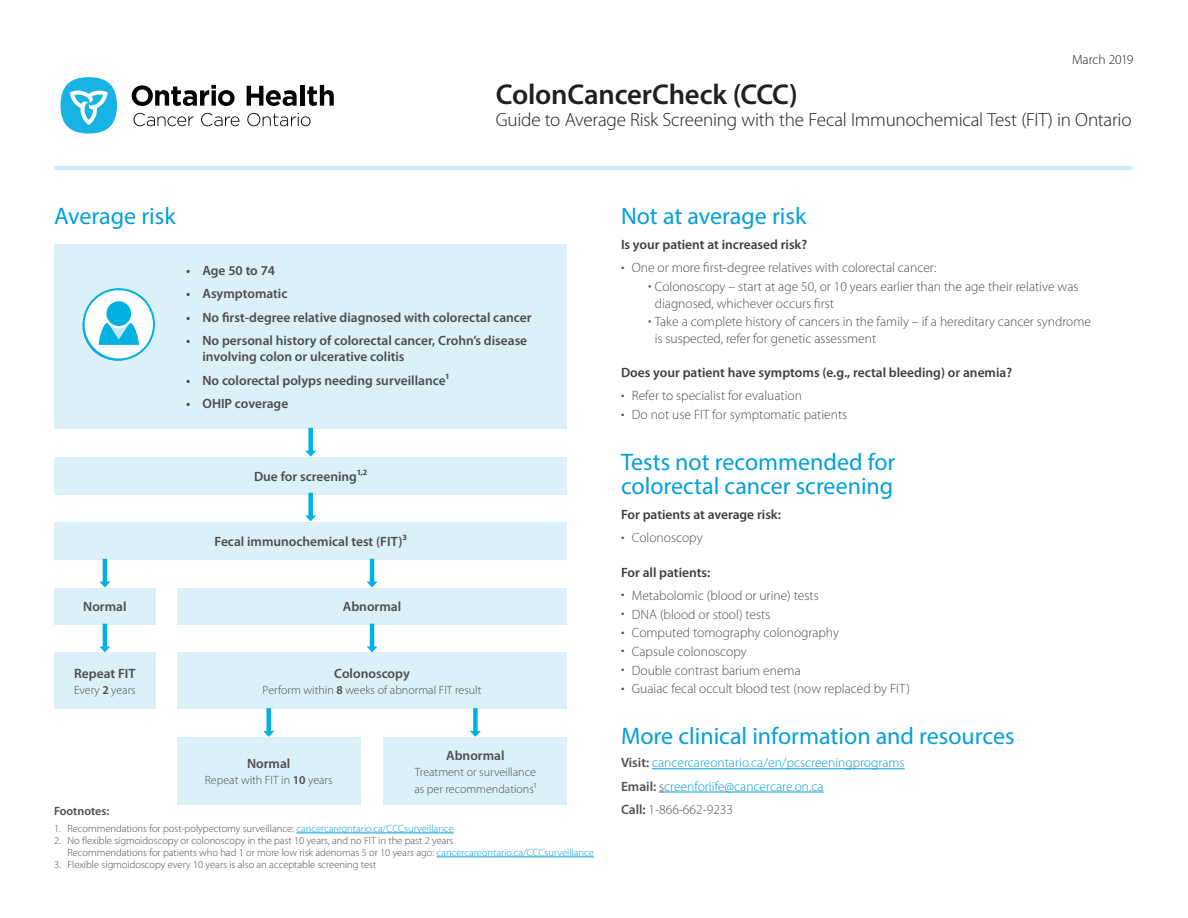
<style>
.page{position:relative;width:1188px;height:918px;background:#fff}
.page>*{position:absolute;margin:0;border:0;box-sizing:border-box;transform-origin:0 0}
.t1{font:600 28.8px "Myriad Pro";letter-spacing:-.01em;color:#231f20}
.H2{font:24px/24px "Myriad Pro";color:#049fdc}
.t2{font:300 19.2px "Myriad Pro";letter-spacing:-.015em;color:#231f20}
.t3{font:300 13.5px/16.5px "Myriad Pro";color:#4b4c4d}
.Flowchart_P{font:600 13.5px/16.5px "Myriad Pro";color:#4b4c4d}
.H3_body{font:600 13.5px "Myriad Pro";color:#3e3e3f}
.t4{font:300 13.5px "Myriad Pro";color:#079dda}
.t5{font:300 13.5px "Myriad Pro";color:#525252}
.t6{font:300 13.5px "Myriad Pro";letter-spacing:-.01em;color:#231f20}
.Flowchart_P-2{font:300 12px/16.5px "Myriad Pro";color:#4b4c4d}
.Footnote_heading{font:600 12px "Myriad Pro";color:#4b4c4d}
.t7{font:300 10.5px/12px "Myriad Pro";color:#4b4c4d}
.s1{font-weight:400;font-size:12px}
.s2{font-weight:600;color:#525252}
.s3{color:#525252}
.s4{font-weight:600}
.s5{color:#079dda}
</style>
<div class="page">
<hr style="left:652px;top:768px;width:253px;height:1px;background:#079dda">
<hr style="left:664px;top:792px;width:160px;height:1px;background:#079dda">
<div style="left:61px;top:77px;width:56px;height:57px;background:#18b2e4;border-radius:50%"></div>
<svg style="left:70px;top:90px;width:38px;height:35px"></svg>
<svg style="left:132px;top:85px;width:103px;height:21px"></svg>
<svg style="left:247px;top:86px;width:50px;height:20px"></svg>
<hr style="left:300px;top:85px;width:4px;height:21px;background:#040503">
<svg style="left:307px;top:85px;width:27px;height:21px"></svg>
<svg style="left:134px;top:113px;width:60px;height:13px"></svg>
<svg style="left:201px;top:113px;width:38px;height:13px"></svg>
<svg style="left:247px;top:113px;width:64px;height:13px"></svg>
<div style="left:54px;top:244px;width:513px;height:185px;background:#dcf0f9"></div>
<div style="left:54px;top:522px;width:513px;height:38px;background:#dcf0f9"></div>
<div style="left:54px;top:457px;width:513px;height:38px;background:#dcf0f9"></div>
<div style="left:54px;top:653px;width:101px;height:56px;background:#dcf0f9"></div>
<div style="left:54px;top:588px;width:101px;height:37px;background:#dcf0f9"></div>
<div style="left:177px;top:588px;width:390px;height:37px;background:#dcf0f9"></div>
<div style="left:177px;top:653px;width:390px;height:56px;background:#dcf0f9"></div>
<div style="left:384px;top:737px;width:183px;height:68px;background:#dcf0f9"></div>
<div style="left:177px;top:737px;width:183px;height:68px;background:#dcf0f9"></div>
<svg style="left:83px;top:288px;width:72px;height:73px"></svg>
<svg style="left:104px;top:299px;width:30px;height:29px"></svg>
<div style="left:308px;top:428px;width:5px;height:23px;background:#00b2e3"></div>
<svg style="left:305px;top:451px;width:11px;height:6px"></svg>
<div style="left:308px;top:493px;width:5px;height:23px;background:#00b2e3"></div>
<svg style="left:305px;top:515px;width:11px;height:6px"></svg>
<hr style="left:267px;top:708px;width:4px;height:23px;background:#00b2e3">
<svg style="left:263px;top:731px;width:11px;height:6px"></svg>
<div style="left:473px;top:708px;width:5px;height:23px;background:#00b2e3"></div>
<svg style="left:470px;top:731px;width:11px;height:6px"></svg>
<hr style="left:370px;top:559px;width:4px;height:23px;background:#00b2e3">
<svg style="left:367px;top:582px;width:10px;height:6px"></svg>
<hr style="left:370px;top:624px;width:4px;height:23px;background:#00b2e3">
<svg style="left:367px;top:646px;width:11px;height:6px"></svg>
<hr style="left:103px;top:559px;width:4px;height:23px;background:#00b2e3">
<svg style="left:100px;top:582px;width:10px;height:6px"></svg>
<hr style="left:103px;top:624px;width:4px;height:23px;background:#00b2e3">
<svg style="left:99px;top:646px;width:11px;height:6px"></svg>
<hr style="left:296px;top:833px;width:158px;height:1px;background:#079dda">
<hr style="left:437px;top:857px;width:157px;height:1px;background:#079dda">
<hr style="left:54px;top:166px;width:1078px;height:4px;background:#d1ecf8">
<h1 class="t6" style="left:1072px;top:52px;width:63px">March 2019</h1>
<h1 class="t1" style="left:496px;top:76px;width:303px">ColonCancerCheck (CCC)</h1>
<h1 class="t2" style="left:496px;top:109px;width:637px">Guide to Average Risk Screening with the Fecal Immunochemical Test (FIT) in Ontario</h1>
<h3 class="H2" style="left:54px;top:204px;width:123px">Average risk</h3>
<h3 class="H2" style="left:621px;top:204px;width:187px">Not at average risk</h3>
<p class="H3_body" style="left:621px;top:236px;width:188px">Is your patient at increased risk?</p>
<p class="t3" style="left:621px;top:260px;width:317px"><span class="s1">•</span> One or more first-degree relatives with colorectal cancer:</p>
<p class="t3" style="left:655px;top:279px;width:425px;text-indent:-7px">• Colonoscopy – start at age 50, or 10 years earlier than the age their relative was diagnosed, whichever occurs first</p>
<p class="t3" style="left:655px;top:314px;width:438px;text-indent:-7px">• Take a complete history of cancers in the family – if a hereditary cancer syndrome is suspected, refer for genetic assessment</p>
<p class="H3_body" style="left:621px;top:364px;width:393px">Does your patient have symptoms (e.g., rectal bleeding) or anemia?</p>
<p class="t3" style="left:621px;top:388px;width:182px"><span class="s1">•</span> Refer to specialist for evaluation</p>
<p class="t3" style="left:621px;top:407px;width:228px"><span class="s1">•</span> Do not use FIT for symptomatic patients</p>
<h3 class="H2" style="left:621px;top:450px;width:276px">Tests not recommended for colorectal cancer screening</h3>
<p class="H3_body" style="left:621px;top:506px;width:162px">For patients at average risk:</p>
<p class="t3" style="left:621px;top:530px;width:83px"><span class="s1">•</span> Colonoscopy</p>
<p class="H3_body" style="left:621px;top:563px;width:91px">For all patients:</p>
<p class="t3" style="left:621px;top:587px;width:199px"><span class="s1">•</span> Metabolomic (blood or urine) tests</p>
<p class="t3" style="left:621px;top:606px;width:151px"><span class="s1">•</span> DNA (blood or stool) tests</p>
<p class="t3" style="left:621px;top:625px;width:220px"><span class="s1">•</span> Computed tomography colonography</p>
<p class="t3" style="left:621px;top:643px;width:127px"><span class="s1">•</span> Capsule colonoscopy</p>
<p class="t3" style="left:621px;top:662px;width:181px"><span class="s1">•</span> Double contrast barium enema</p>
<p class="t3" style="left:621px;top:681px;width:291px"><span class="s1">•</span> Guaiac fecal occult blood test (now replaced by FIT)</p>
<h3 class="H2" style="left:621px;top:724px;width:395px">More clinical information and resources</h3>
<p class="t4" style="left:621px;top:755px;width:285px"><span class="s2">Visit:</span> cancercareontario.ca/en/pcscreeningprograms</p>
<p class="t4" style="left:621px;top:779px;width:204px"><span class="s2">Email:</span> <span class="s3">s</span>creenforlife@cancercare.on.ca</p>
<p class="t5" style="left:621px;top:802px;width:114px"><span class="s4">Call:</span> 1-866-662-9233</p>
<p class="Flowchart_P" style="left:186px;top:262px;width:90px">• Age 50 to 74</p>
<p class="Flowchart_P" style="left:186px;top:285px;width:103px">• Asymptomatic</p>
<p class="Flowchart_P" style="left:186px;top:308px;width:347px">• No first-degree relative diagnosed with colorectal cancer</p>
<p class="Flowchart_P" style="left:202px;top:332px;width:326px;text-indent:-16px">• No personal history of colorectal cancer, Crohn’s disease involving colon or ulcerative colitis</p>
<p class="Flowchart_P" style="left:186px;top:371px;width:265px">• No colorectal polyps needing surveillance¹</p>
<p class="Flowchart_P" style="left:186px;top:395px;width:104px">• OHIP coverage</p>
<p class="Flowchart_P" style="left:254px;top:468px;width:115px">Due for screening1,2</p>
<p class="Flowchart_P" style="left:215px;top:533px;width:194px">Fecal immunochemical test (FIT)3</p>
<p class="Flowchart_P" style="left:83px;top:598px;width:45px">Normal</p>
<p class="Flowchart_P" style="left:343px;top:598px;width:60px">Abnormal</p>
<p class="Flowchart_P" style="left:334px;top:665px;width:77px">Colonoscopy</p>
<p class="Flowchart_P-2" style="left:263px;top:682px;width:220px">Perform within <span class="s4">8</span> weeks of abnormal FIT result</p>
<p class="Flowchart_P" style="left:74px;top:665px;width:63px">Repeat FIT</p>
<p class="Flowchart_P-2" style="left:74px;top:682px;width:63px">Every <span class="s4">2</span> years</p>
<p class="Flowchart_P" style="left:446px;top:747px;width:60px">Abnormal</p>
<p class="Flowchart_P-2" style="left:414px;top:764px;width:124px">Treatment or surveillance as per recommendations¹</p>
<p class="Flowchart_P" style="left:247px;top:755px;width:45px">Normal</p>
<p class="Flowchart_P-2" style="left:205px;top:772px;width:129px">Repeat with FIT in <span class="s4">10</span> years</p>
<p class="Footnote_heading" style="left:54px;top:804px;width:57px">Footnotes:</p>
<p class="t7" style="left:54px;top:823px;width:401px">1. Recommendations for post-polypectomy surveillance: <span class="s5">cancercareontario.ca/CCCsurveillance</span></p>
<p class="t7" style="left:68px;top:835px;width:528px;text-indent:-14px">2. No flexible sigmoidoscopy or colonoscopy in the past 10 years, and no FIT in the past 2 years<br>Recommendations for patients who had 1 or more low risk adenomas 5 or 10 years ago: <span class="s5">cancercareontario.ca/CCCsurveillance</span></p>
<p class="t7" style="left:54px;top:859px;width:324px">3. Flexible sigmoidoscopy every 10 years is also an acceptable screening test</p>
</div>
